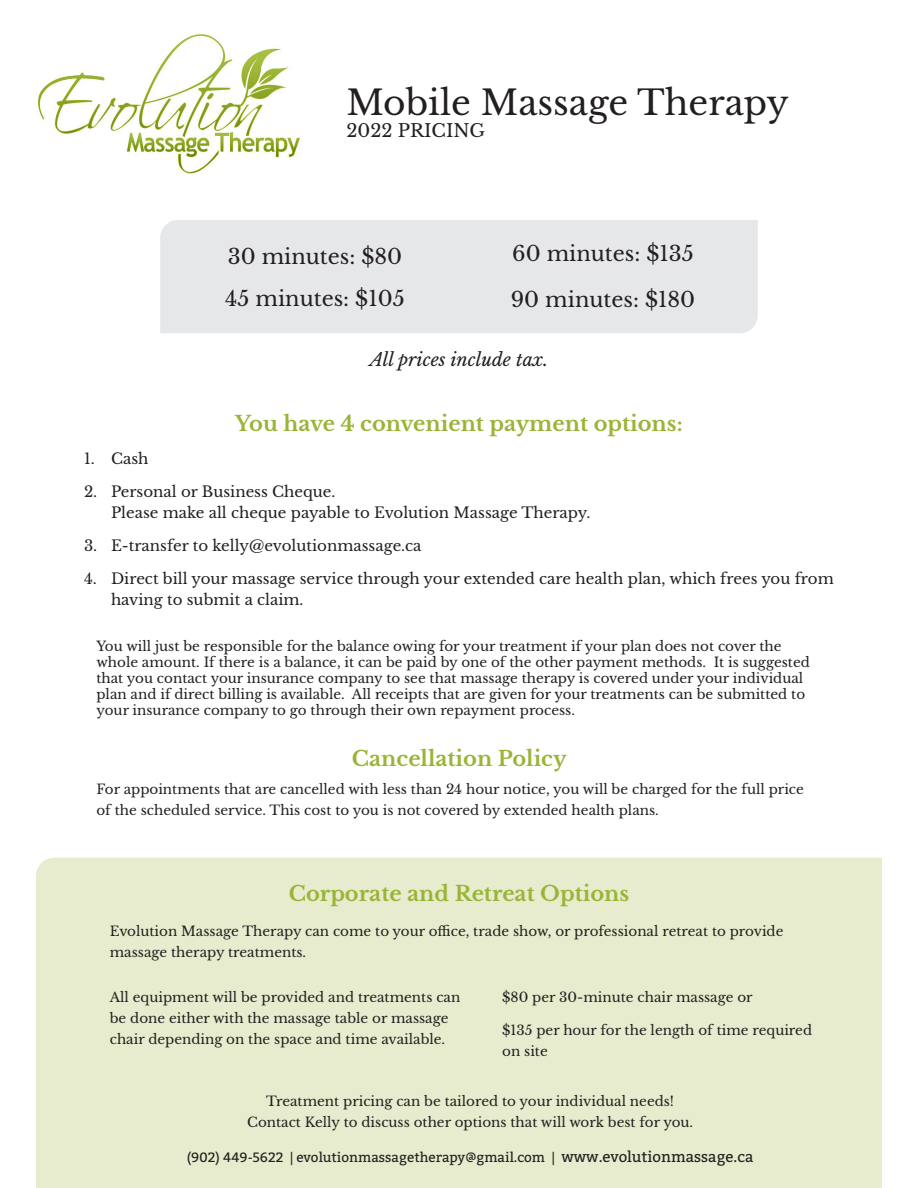
<style>
.page{position:relative;width:918px;height:1188px;background:#fff}
.page>*{position:absolute;margin:0;border:0;box-sizing:border-box;transform-origin:0 0}
.t1{font:34.5px "Libre Baskerville";color:#231f20}
.t2{font:700 21px "Libre Baskerville";color:#9ab437}
.t3{font:21px "Libre Baskerville";color:#231f20}
.t4{font:italic 18px "Libre Baskerville";color:#231f20}
.t5{font:18px "Libre Baskerville";color:#231f20}
.t6{font:15px/21px "Libre Baskerville";color:#231f20}
.t7{font:13.5px/21px "Libre Baskerville";color:#231f20}
.t8{font:13.5px "Bitter";color:#231f20}
.s1{font-size:15px}
</style>
<div class="page">
<div style="left:160px;top:220px;width:598px;height:113px;background:#e6e7e9"></div>
<img style="left:38px;top:34px;width:262px;height:140px">
<div style="left:36px;top:858px;width:846px;height:330px;background:#e6eccd"></div>
<p class="t1" style="left:346px;top:82px;width:444px">Mobile Massage Therapy</p>
<p class="t5" style="left:346px;top:120px;width:140px">2022 PRICING</p>
<p class="t3" style="left:228px;top:243px;width:176px">30 minutes: $80</p>
<p class="t3" style="left:225px;top:285px;width:181px">45 minutes: $105</p>
<p class="t3" style="left:512px;top:241px;width:183px">60 minutes: $135</p>
<p class="t3" style="left:511px;top:287px;width:186px">90 minutes: $180</p>
<p class="t4" style="left:370px;top:349px;width:180px">All prices include tax.</p>
<p class="t2" style="left:235px;top:410px;width:449px">You have 4 convenient payment options:</p>
<p class="t6" style="left:84px;top:448px;width:66px">1. Cash</p>
<p class="t6" style="left:111px;top:481px;width:481px;text-indent:-27px">2. Personal or Business Cheque.<br>Please make all cheque payable to Evolution Massage Therapy.</p>
<p class="t6" style="left:84px;top:535px;width:339px">3. E-transfer to kelly@evolutionmassage.ca</p>
<p class="t6" style="left:111px;top:568px;width:724px;line-height:21.6px;text-indent:-27px">4. Direct bill your massage service through your extended care health plan, which frees you from having to submit a claim.</p>
<p class="t7" style="left:96px;top:638px;width:715px;line-height:16.2px">You will just be responsible for the balance owing for your treatment if your plan does not cover the whole amount. If there is a balance, it can be paid by one of the other payment methods. It is suggested that you contact your insurance company to see that massage therapy is covered under your individual plan and if direct billing is available. All receipts that are given for your treatments can be submitted to your insurance company to go through their own repayment process.</p>
<p class="t2" style="left:352px;top:745px;width:216px">Cancellation Policy</p>
<p class="t7" style="left:96px;top:779px;width:709px">For appointments that are cancelled with less than 24 hour notice, you will be charged for the full price of the scheduled service. This cost to you is not covered by extended health plans.</p>
<p class="t2" style="left:289px;top:881px;width:342px">Corporate and Retreat Options</p>
<p class="t7" style="left:110px;top:921px;width:675px">Evolution Massage Therapy can come to your office, trade show, or professional retreat to provide massage therapy treatments.</p>
<p class="t7" style="left:110px;top:987px;width:352px">All equipment will be provided and treatments can be done either with the massage table or massage chair depending on the space and time available.</p>
<p class="t7" style="left:502px;top:987px;width:252px">$80 per 30-minute chair massage or</p>
<p class="t7" style="left:502px;top:1020px;width:311px">$135 per hour for the length of time required on site</p>
<p class="t7" style="left:247px;top:1091px;width:447px;text-align:center">Treatment pricing can be tailored to your individual needs!<br>Contact Kelly to discuss other options that will work best for you.</p>
<p class="t8" style="left:187px;top:1147px;width:569px">(902) 449-5622 | evolutionmassagetherapy@gmail.com | <span class="s1">www.evolutionmassage.ca</span></p>
</div>
